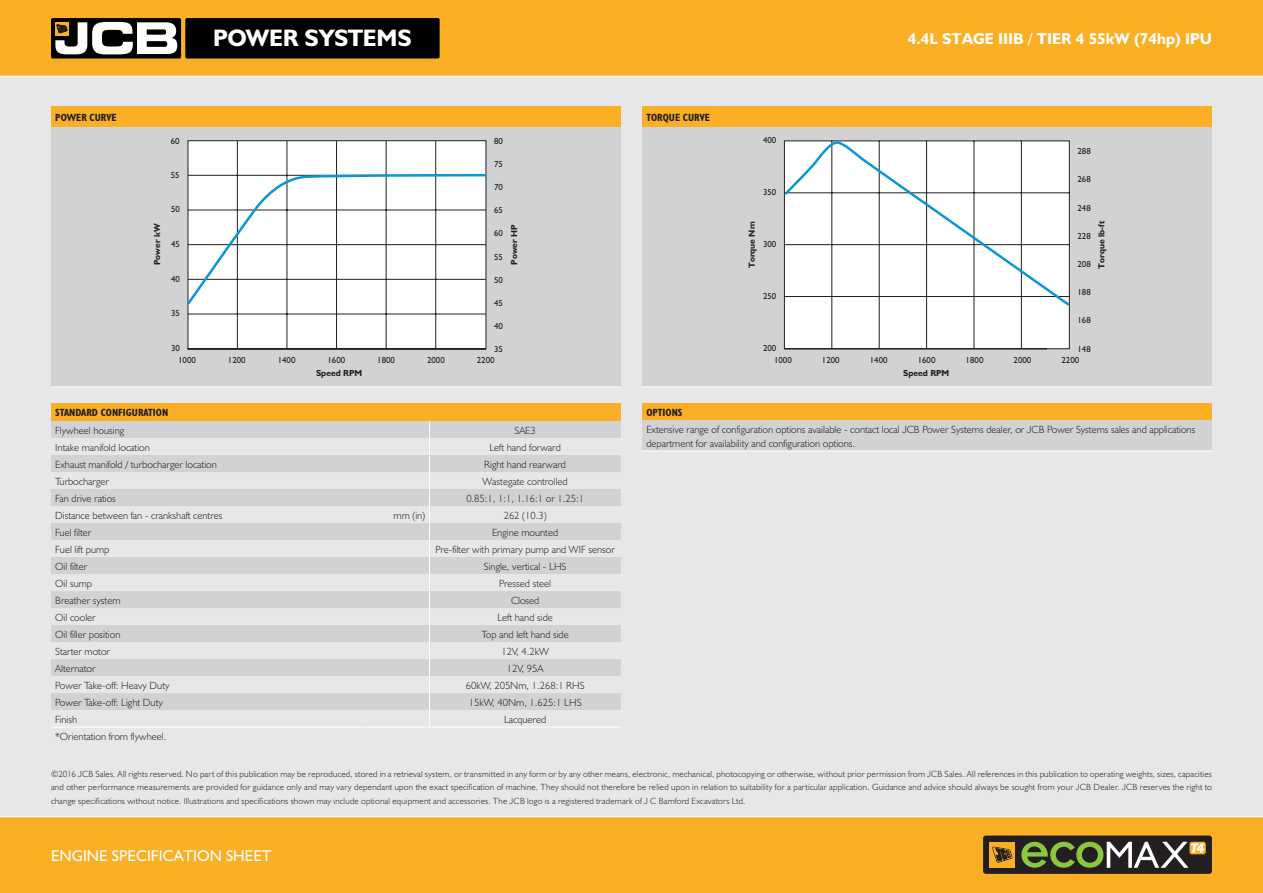
<style>
.page{position:relative;width:1263px;height:893px;background:#e6e7e9}
.page>*{position:absolute;margin:0;border:0;box-sizing:border-box;transform-origin:0 0}
.t1{font:700 24px "JCB Euro";letter-spacing:-.015em;color:#fff}
.t2{font:15.75px "JCB Bold";color:#fff}
.t3{font:15.75px "JCB Roman";color:#fff}
.t4{font:10.5px/13.5px "JCB Light";color:#231f20}
.t5{font:700 condensed 10.5px "JCB Euro";color:#231f20}
.t6{font:300 9px/13.5px "JCB Euro";letter-spacing:.02em;color:#231f20;text-align:justify}
.t7{font:8.85px "JCB Euro Roman";color:#231f20}
.t8{font:700 8.85px "JCB Euro";color:#231f20}
</style>
<div class="page">
<div style="left:51px;top:106px;width:570px;height:22px;background:#fbaf25"></div>
<div style="left:51px;top:128px;width:570px;height:259px;background:#d1d2d4"></div>
<hr style="left:51px;top:387px;width:570px;height:1px;background:#fff">
<div style="left:642px;top:106px;width:570px;height:22px;background:#fbaf25"></div>
<div style="left:642px;top:128px;width:570px;height:259px;background:#d1d2d4"></div>
<hr style="left:642px;top:387px;width:570px;height:1px;background:#fff">
<svg style="left:187px;top:140px;width:299px;height:209px;background:#f5f5f5"></svg>
<hr style="left:188px;top:314px;width:298px;height:1px;background:#231f20">
<hr style="left:237px;top:141px;width:1px;height:208px;background:#231f20">
<hr style="left:287px;top:141px;width:1px;height:208px;background:#231f20">
<hr style="left:336px;top:141px;width:1px;height:208px;background:#231f20">
<hr style="left:386px;top:141px;width:1px;height:208px;background:#231f20">
<hr style="left:435px;top:141px;width:1px;height:208px;background:#231f20">
<svg style="left:187px;top:173px;width:300px;height:133px;background:#eff2f4"></svg>
<svg style="left:784px;top:308px;width:286px;height:41px;background:#f4f4f4"></svg>
<svg style="left:783px;top:140px;width:287px;height:168px;background:#eff2f3"></svg>
<div style="left:51px;top:404px;width:570px;height:17px;background:#fbaf25"></div>
<div style="left:51px;top:421px;width:570px;height:17px;background:#d1d2d4"></div>
<svg style="left:51px;top:455px;width:570px;height:255px;fill:#d1d2d4"></svg>
<hr style="left:51px;top:727px;width:315px;height:1px;background:#fff">
<hr style="left:366px;top:727px;width:63px;height:1px;background:#fff">
<hr style="left:429px;top:727px;width:192px;height:1px;background:#fff">
<svg style="left:429px;top:421px;width:1px;height:306px"></svg>
<div style="left:642px;top:404px;width:570px;height:17px;background:#fbaf25"></div>
<div style="left:642px;top:421px;width:570px;height:30px;background:#d1d2d4"></div>
<hr style="left:642px;top:451px;width:570px;height:1px;background:#fff">
<div style="left:0;top:816px;width:1263px;height:77px;background:#fbaf25"></div>
<div style="left:0;top:0;width:1263px;height:77px;background:#fbaf25"></div>
<hr style="left:0;top:816px;width:1263px;height:1px;background:#fff">
<hr style="left:0;top:76px;width:1263px;height:1px;background:#fff">
<div style="left:983px;top:835px;width:229px;height:39px;background:#231f20;border-radius:3px"></div>
<div style="left:1189px;top:842px;width:17px;height:12px;background:#fbaf25;border-radius:2px"></div>
<svg style="left:1021px;top:842px;width:183px;height:26px"></svg>
<div style="left:989px;top:842px;width:26px;height:26px;background:#fbaf25"></div>
<svg style="left:992px;top:846px;width:20px;height:17px"></svg>
<div style="left:51px;top:18px;width:130px;height:40px;background:#000;border-radius:2px"></div>
<div style="left:185px;top:18px;width:255px;height:40px;background:#000;border-radius:2px"></div>
<svg style="left:55px;top:22px;width:122px;height:32px"></svg>
<h1 class="t1" style="left:213px;top:23px;width:200px">POWER SYSTEMS</h1>
<h2 class="t2" style="left:908px;top:29px;width:306px">4.4L STAGE IIIB / TIER 4 55kW (74hp) IPU</h2>
<p class="t5" style="left:55px;top:111px;width:63px">POWER CURVE</p>
<p class="t5" style="left:646px;top:111px;width:65px">TORQUE CURVE</p>
<p class="t7" style="left:171px;top:135px;width:10px">60</p>
<p class="t7" style="left:494px;top:136px;width:10px">80</p>
<p class="t7" style="left:494px;top:182px;width:10px">70</p>
<p class="t7" style="left:494px;top:205px;width:10px">65</p>
<p class="t7" style="left:494px;top:228px;width:10px">60</p>
<p class="t7" style="left:494px;top:251px;width:10px">55</p>
<p class="t7" style="left:494px;top:274px;width:10px">50</p>
<p class="t7" style="left:494px;top:297px;width:10px">45</p>
<p class="t7" style="left:494px;top:320px;width:10px">40</p>
<p class="t7" style="left:494px;top:343px;width:10px">35</p>
<p class="t7" style="left:494px;top:159px;width:10px">75</p>
<p class="t7" style="left:171px;top:169px;width:10px">55</p>
<p class="t7" style="left:171px;top:204px;width:10px">50</p>
<p class="t8" style="left:151px;top:265px;width:43px;rotate:-90deg">Power kW</p>
<p class="t8" style="left:509px;top:265px;width:42px;rotate:-90deg">Power HP</p>
<p class="t7" style="left:171px;top:239px;width:10px">45</p>
<p class="t7" style="left:171px;top:273px;width:10px">40</p>
<p class="t7" style="left:171px;top:308px;width:10px">35</p>
<p class="t7" style="left:171px;top:343px;width:10px">30</p>
<p class="t7" style="left:178px;top:354px;width:19px">1000</p>
<p class="t7" style="left:228px;top:354px;width:19px">1200</p>
<p class="t7" style="left:278px;top:354px;width:19px">1400</p>
<p class="t7" style="left:327px;top:354px;width:19px">1600</p>
<p class="t7" style="left:377px;top:354px;width:19px">1800</p>
<p class="t7" style="left:427px;top:354px;width:19px">2000</p>
<p class="t7" style="left:477px;top:354px;width:19px">2200</p>
<p class="t8" style="left:316px;top:368px;width:48px">Speed RPM</p>
<p class="t7" style="left:763px;top:135px;width:15px">400</p>
<p class="t7" style="left:763px;top:187px;width:15px">350</p>
<p class="t7" style="left:1077px;top:146px;width:15px">288</p>
<p class="t7" style="left:1077px;top:174px;width:15px">268</p>
<p class="t7" style="left:1077px;top:202px;width:15px">248</p>
<p class="t7" style="left:1077px;top:230px;width:15px">228</p>
<p class="t7" style="left:1077px;top:258px;width:15px">208</p>
<p class="t7" style="left:1077px;top:287px;width:15px">188</p>
<p class="t7" style="left:1077px;top:315px;width:15px">168</p>
<p class="t7" style="left:1077px;top:343px;width:15px">148</p>
<p class="t8" style="left:746px;top:268px;width:48px;rotate:-90deg">Torque Nm</p>
<p class="t8" style="left:1096px;top:269px;width:49px;rotate:-90deg">Torque lb-ft</p>
<p class="t7" style="left:763px;top:239px;width:15px">300</p>
<p class="t7" style="left:763px;top:291px;width:15px">250</p>
<p class="t7" style="left:763px;top:343px;width:15px">200</p>
<p class="t7" style="left:774px;top:354px;width:19px">1000</p>
<p class="t7" style="left:822px;top:354px;width:19px">1200</p>
<p class="t7" style="left:870px;top:354px;width:19px">1400</p>
<p class="t7" style="left:918px;top:354px;width:19px">1600</p>
<p class="t7" style="left:966px;top:354px;width:19px">1800</p>
<p class="t7" style="left:1013px;top:354px;width:19px">2000</p>
<p class="t7" style="left:1061px;top:354px;width:19px">2200</p>
<p class="t8" style="left:903px;top:368px;width:48px">Speed RPM</p>
<p class="t5" style="left:55px;top:406px;width:114px">STANDARD CONFIGURATION</p>
<p class="t4" style="left:55px;top:423px;width:70px">Flywheel housing</p>
<p class="t4" style="left:515px;top:423px;width:23px">SAE3</p>
<p class="t4" style="left:55px;top:440px;width:96px">Intake manifold location</p>
<p class="t4" style="left:489px;top:440px;width:73px">Left hand forward</p>
<p class="t4" style="left:55px;top:457px;width:163px">Exhaust manifold / turbocharger location</p>
<p class="t4" style="left:484px;top:457px;width:83px">Right hand rearward</p>
<p class="t4" style="left:55px;top:474px;width:55px">Turbocharger</p>
<p class="t4" style="left:482px;top:474px;width:87px">Wastegate controlled</p>
<p class="t4" style="left:55px;top:491px;width:62px">Fan drive ratios</p>
<p class="t4" style="left:466px;top:491px;width:119px">0.85:1, 1:1, 1.16:1 or 1.25:1</p>
<p class="t4" style="left:55px;top:508px;width:169px">Distance between fan - crankshaft centres</p>
<p class="t4" style="left:394px;top:508px;width:33px">mm (in)</p>
<p class="t4" style="left:504px;top:508px;width:44px">262 (10.3)</p>
<p class="t4" style="left:55px;top:525px;width:38px">Fuel filter</p>
<p class="t4" style="left:492px;top:525px;width:68px">Engine mounted</p>
<p class="t4" style="left:55px;top:542px;width:56px">Fuel lift pump</p>
<p class="t4" style="left:435px;top:542px;width:181px">Pre-filter with primary pump and WIF sensor</p>
<p class="t4" style="left:55px;top:559px;width:33px">Oil filter</p>
<p class="t4" style="left:484px;top:559px;width:84px">Single, vertical - LHS</p>
<p class="t4" style="left:55px;top:576px;width:38px">Oil sump</p>
<p class="t4" style="left:499px;top:576px;width:53px">Pressed steel</p>
<p class="t4" style="left:55px;top:593px;width:67px">Breather system</p>
<p class="t4" style="left:511px;top:593px;width:30px">Closed</p>
<p class="t4" style="left:55px;top:610px;width:42px">Oil cooler</p>
<p class="t4" style="left:497px;top:610px;width:57px">Left hand side</p>
<p class="t4" style="left:55px;top:627px;width:67px">Oil filler position</p>
<p class="t4" style="left:481px;top:627px;width:89px">Top and left hand side</p>
<p class="t4" style="left:55px;top:644px;width:56px">Starter motor</p>
<p class="t4" style="left:502px;top:644px;width:49px">12V, 4.2kW</p>
<p class="t4" style="left:55px;top:661px;width:42px">Alternator</p>
<p class="t4" style="left:507px;top:661px;width:38px">12V, 95A</p>
<p class="t4" style="left:55px;top:678px;width:116px">Power Take-off: Heavy Duty</p>
<p class="t4" style="left:466px;top:678px;width:120px">60kW, 205Nm, 1.268:1 RHS</p>
<p class="t4" style="left:55px;top:695px;width:109px">Power Take-off: Light Duty</p>
<p class="t4" style="left:469px;top:695px;width:114px">15kW, 40Nm, 1.625:1 LHS</p>
<p class="t4" style="left:55px;top:712px;width:23px">Finish</p>
<p class="t4" style="left:504px;top:712px;width:44px">Lacquered</p>
<p class="t4" style="left:55px;top:729px;width:113px">*Orientation from flywheel.</p>
<p class="t5" style="left:646px;top:406px;width:38px">OPTIONS</p>
<p class="t4" style="left:646px;top:423px;width:550px">Extensive range of configuration options available - contact local JCB Power Systems dealer, or JCB Power Systems sales and applications department for availability and configuration options.</p>
<p class="t6" style="left:51px;top:766px;width:1162px">©2016 JCB Sales. All rights reserved. No part of this publication may be reproduced, stored in a retrieval system, or transmitted in any form or by any other means, electronic, mechanical, photocopying or otherwise, without prior permission from JCB Sales. All references in this publication to operating weights, sizes, capacities and other performance measurements are provided for guidance only and may vary dependant upon the exact specification of machine. They should not therefore be relied upon in relation to suitability for a particular application. Guidance and advice should always be sought from your JCB Dealer. JCB reserves the right to change specifications without notice. Illustrations and specifications shown may include optional equipment and accessories. The JCB logo is a registered trademark of J C Bamford Excavators Ltd.</p>
<h2 class="t3" style="left:51px;top:846px;width:222px">ENGINE SPECIFICATION SHEET</h2>
</div>
